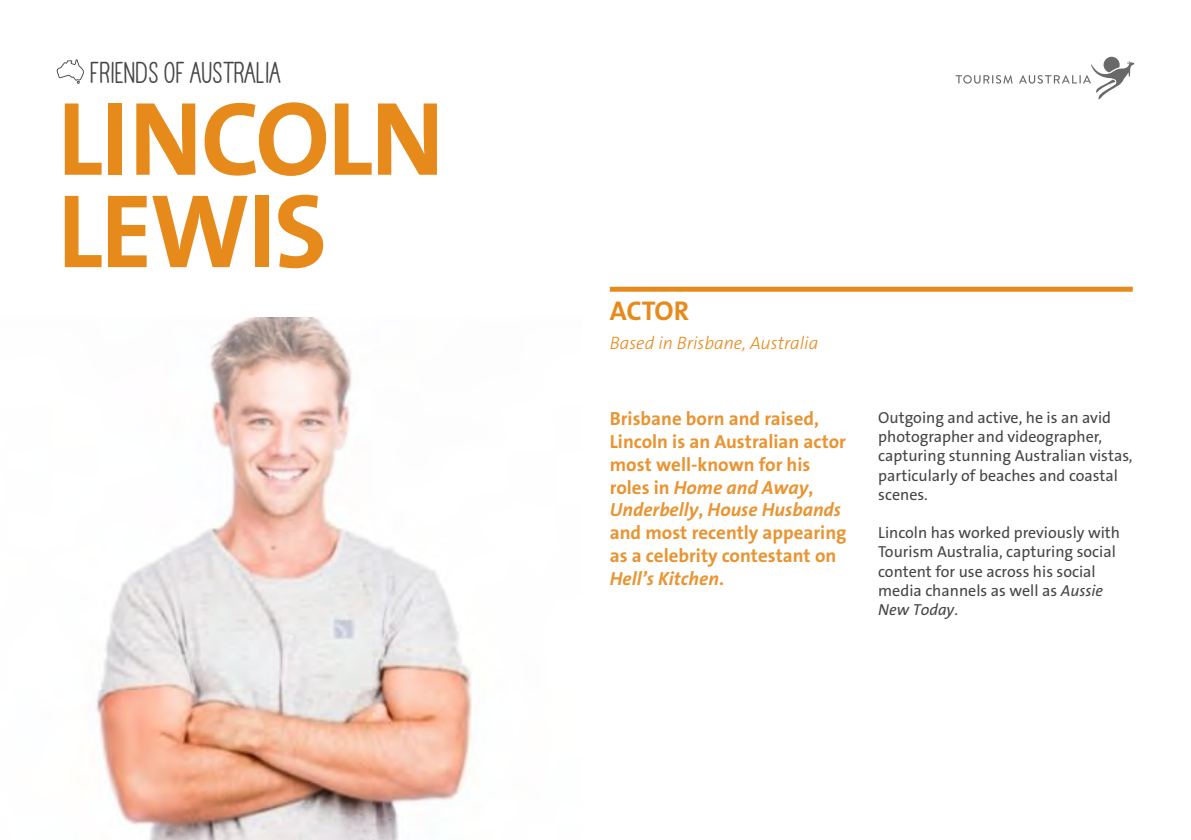
<style>
.page{position:relative;width:1191px;height:840px;background:#fff}
.page>*{position:absolute;margin:0;border:0;box-sizing:border-box;transform-origin:0 0}
.t1{font:700 105.4px/92.2px "The Sans B7";letter-spacing:-.02em;color:#e68a1b}
.t2{font:700 27.2px "The Sans B7";letter-spacing:-.01em;color:#e68a1b}
.t3{font:700 26.4px "TAHAVEANICEDAY";letter-spacing:-.01em;color:#464547}
.t4{font:700 19px/22.8px "The Sans B7";color:#e99430}
.t5{font:italic 300 18px "The Sans B3";color:#e68a1b}
.t6{font:16px/19.2px "The Sans B5 Plain";color:#464547}
.s1{font-style:italic}
</style>
<div class="page">
<svg style="left:955px;top:75px;width:57px;height:9px"></svg>
<svg style="left:1019px;top:57px;width:115px;height:42px"></svg>
<svg style="left:56px;top:59px;width:28px;height:25px"></svg>
<div style="left:610px;top:286px;width:522px;height:5px;background:#e68a1b"></div>
<img style="left:96px;top:317px;width:376px;height:522px">
<h3 class="t3" style="left:90px;top:57px;width:193px">FRIENDS OF AUSTRALIA</h3>
<h1 class="t1" style="left:57px;top:96px;width:388px">LINCOLN<br>LEWIS</h1>
<h2 class="t2" style="left:610px;top:296px;width:81px">ACTOR</h2>
<p class="t5" style="left:610px;top:333px;width:210px">Based in Brisbane, Australia</p>
<p class="t4" style="left:610px;top:407px;width:238px">Brisbane born and raised,<br>Lincoln is an Australian actor most well-known for his roles in <span class="s1">Home and Away</span>,<br><span class="s1">Underbelly</span>, <span class="s1">House Husbands </span>and most recently appearing as a celebrity contestant on<br><span class="s1">Hell’s Kitchen</span>.</p>
<p class="t6" style="left:878px;top:408px;width:256px">Outgoing and active, he is an avid photographer and videographer, capturing stunning Australian vistas, particularly of beaches and coastal scenes.</p>
<p class="t6" style="left:878px;top:523px;width:243px">Lincoln has worked previously with<br>Tourism Australia, capturing social content for use across his social media channels as well as <span class="s1">Aussie<br>New Today</span>.</p>
</div>
